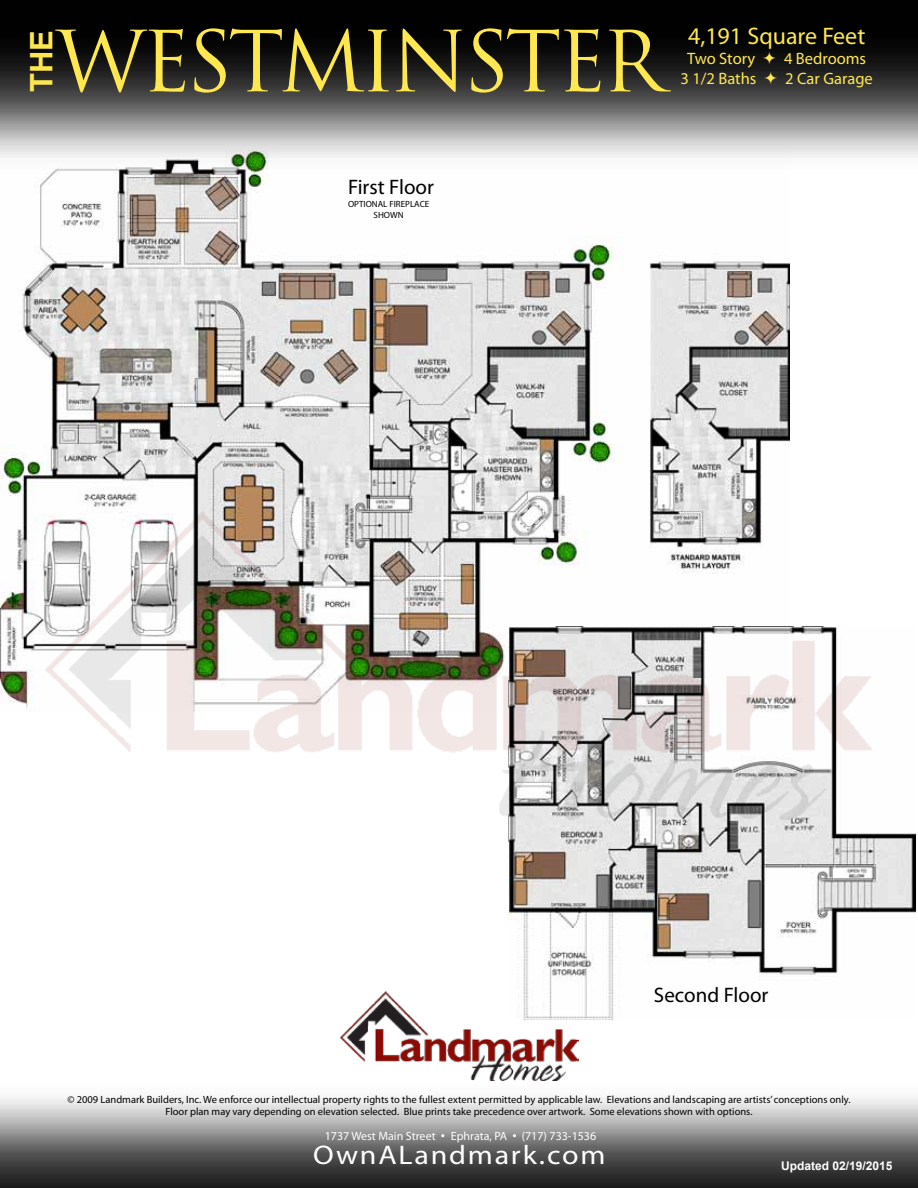
<style>
.page{position:relative;width:918px;height:1188px;background:#fff}
.page>*{position:absolute;margin:0;border:0;box-sizing:border-box;transform-origin:0 0}
.t1{font:81.9px "Trajan Pro";letter-spacing:-.06em;color:#ffe84f}
.t2{font:700 31.05px "Arial";color:#fee74e}
.t3{font:27px "Myriad Pro";letter-spacing:.06em;color:#fff;scale:1.11 1}
.t4{font:24px "Myriad Pro";color:#ffe84f}
.t5{font:21px "Myriad Pro";color:#000}
.t6{font:16.5px "Myriad Pro";color:#ffe84f}
.t7{font:12px "Myriad Pro";color:#fff}
.t8{font:700 12px "Arial";color:#fff}
.t9{font:10.5px/12.6px "Myriad Pro";color:#000;text-align:center}
.t10{font:9px/10.8px "Myriad Pro";color:#000;text-align:center}
.s1{font-family:"Arial"}
</style>
<div class="page">
<img style="left:0;top:0;width:918px;height:158px">
<img style="left:0;top:1080px;width:918px;height:108px">
<img style="left:89px;top:626px;width:736px;height:194px">
<img style="left:340px;top:992px;width:239px;height:88px">
<img style="left:1px;top:150px;width:789px;height:562px">
<img style="left:509px;top:627px;width:407px;height:393px">
<svg style="left:764px;top:52px;width:12px;height:12px"></svg>
<svg style="left:765px;top:72px;width:12px;height:12px"></svg>
<h2 class="t2" style="left:21px;top:92px;width:64px;rotate:-90deg">THE</h2>
<h1 class="t1" style="left:56px;top:9px;width:609px">WESTMINSTER</h1>
<h3 class="t4" style="left:688px;top:21px;width:179px">4,191 Square Feet</h3>
<h3 class="t6" style="left:687px;top:48px;width:70px">Two Story</h3>
<h3 class="t6" style="left:784px;top:48px;width:84px">4 Bedrooms</h3>
<h3 class="t6" style="left:680px;top:68px;width:78px">3 1/2 Baths</h3>
<h3 class="t6" style="left:785px;top:68px;width:89px">2 Car Garage</h3>
<h3 class="t5" style="left:348px;top:174px;width:87px">First Floor</h3>
<p class="t10" style="left:348px;top:199px;width:83px">OPTIONAL FIREPLACE<br>SHOWN</p>
<h3 class="t5" style="left:654px;top:982px;width:116px">Second Floor</h3>
<p class="t9" style="left:67px;top:1093px;width:785px">© 2009 Landmark Builders, Inc. We enforce our intellectual property rights to the fullest extent permitted by applicable law. Elevations and landscaping are artists’ conceptions only.<br>Floor plan may vary depending on elevation selected. Blue prints take precedence over artwork. Some elevations shown with options.</p>
<p class="t7" style="left:325px;top:1128px;width:273px">1737 West Main Street <span class="s1">•</span> Ephrata, PA <span class="s1">•</span> (717) 733-1536</p>
<h3 class="t3" style="left:313px;top:1138px;width:265px">OwnALandmark.com</h3>
<p class="t8" style="left:781px;top:1158px;width:113px">Updated 02/19/2015</p>
</div>
